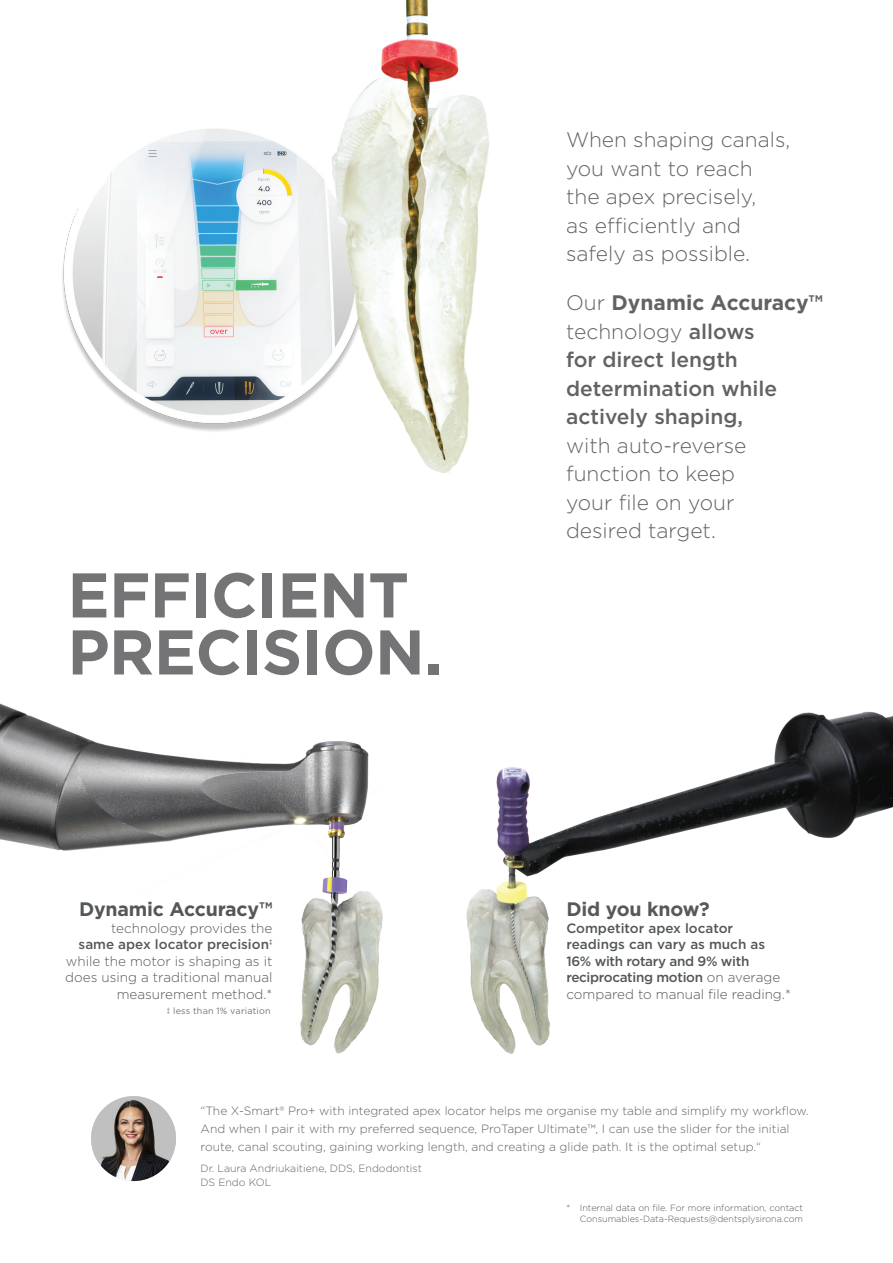
<style>
.page{position:relative;width:893px;height:1263px;background:#fff}
.page>*{position:absolute;margin:0;border:0;box-sizing:border-box;transform-origin:0 0}
.t1{font:700 63px/57px "Gotham";letter-spacing:-.01em;color:#747476}
.t2{font:300 21px/28.5px "Gotham";color:#606264}
.t3{font:500 21px/28.5px "Gotham";color:#606264}
.t4{font:700 19.5px "Gotham";letter-spacing:-.01em;color:#535759}
.t5{font:700 19.5px "Gotham";letter-spacing:-.01em;color:#57585a}
.t6{font:500 13.5px/16.5px "Gotham";letter-spacing:-.02em;color:#535759}
.t7{font:300 13.5px/16.5px "Gotham";color:#57585a;text-align:right}
.t8{font:300 12px/18px "Gotham";color:#606264}
.t9{font:300 10.5px/14.2px "Gotham";color:#606264}
.t10{font:300 9px/10.8px "Gotham";color:#535759;text-align:right}
.t11{font:9px "Gotham";letter-spacing:.025em;color:#747476}
.s1{font-weight:500}
.s2{font-weight:300}
.s3{font-weight:700}
</style>
<div class="page">
<img style="left:1px;top:704px;width:382px;height:350px">
<img style="left:466px;top:711px;width:426px;height:343px">
<img style="left:62px;top:0;width:427px;height:473px">
<img style="left:91px;top:1096px;width:85px;height:85px;border-radius:42px">
<h1 class="t1" style="left:68px;top:566px;width:376px">EFFICIENT<br>PRECISION.</h1>
<h3 class="t4" style="left:79px;top:896px;width:195px">Dynamic Accuracy™</h3>
<p class="t7" style="left:65px;top:919px;width:209px">technology provides the<br><span class="s1">same apex locator precision</span><sup>‡ </sup>while the motor is shaping as it does using a traditional manual measurement method.*</p>
<p class="t11" style="left:167px;top:1005px;width:106px">‡ less than 1% variation</p>
<h2 class="t2" style="left:566px;top:125px;width:226px">When shaping canals, you want to reach the apex precisely,<br>as efficiently and safely as possible.</h2>
<h2 class="t3" style="left:566px;top:288px;width:259px"><span class="s2">Our</span> <span class="s3">Dynamic Accuracy™ </span><span class="s2">technology</span> allows<br>for direct length determination while actively shaping,</h2>
<h2 class="t2" style="left:566px;top:430px;width:182px">with auto-reverse function to keep your file on your desired target.</h2>
<h3 class="t5" style="left:566px;top:896px;width:145px">Did you know?</h3>
<p class="t6" style="left:566px;top:919px;width:226px">Competitor apex locator readings can vary as much as<br>16% with rotary and 9% with reciprocating motion <span class="s2">on average compared to manual file reading.*</span></p>
<p class="t8" style="left:201px;top:1101px;width:610px">“The X-Smart® Pro+ with integrated apex locator helps me organise my table and simplify my workflow.<br>And when I pair it with my preferred sequence, ProTaper Ultimate™, I can use the slider for the initial route, canal scouting, gaining working length, and creating a glide path. It is the optimal setup.“</p>
<p class="t9" style="left:201px;top:1161px;width:223px">Dr. Laura Andriukaitiene, DDS, Endodontist<br>DS Endo KOL</p>
<p class="t10" style="left:566px;top:1202px;width:238px">* Internal data on file. For more information, contact<br>Consumables-Data-Requests@dentsplysirona.com</p>
</div>
